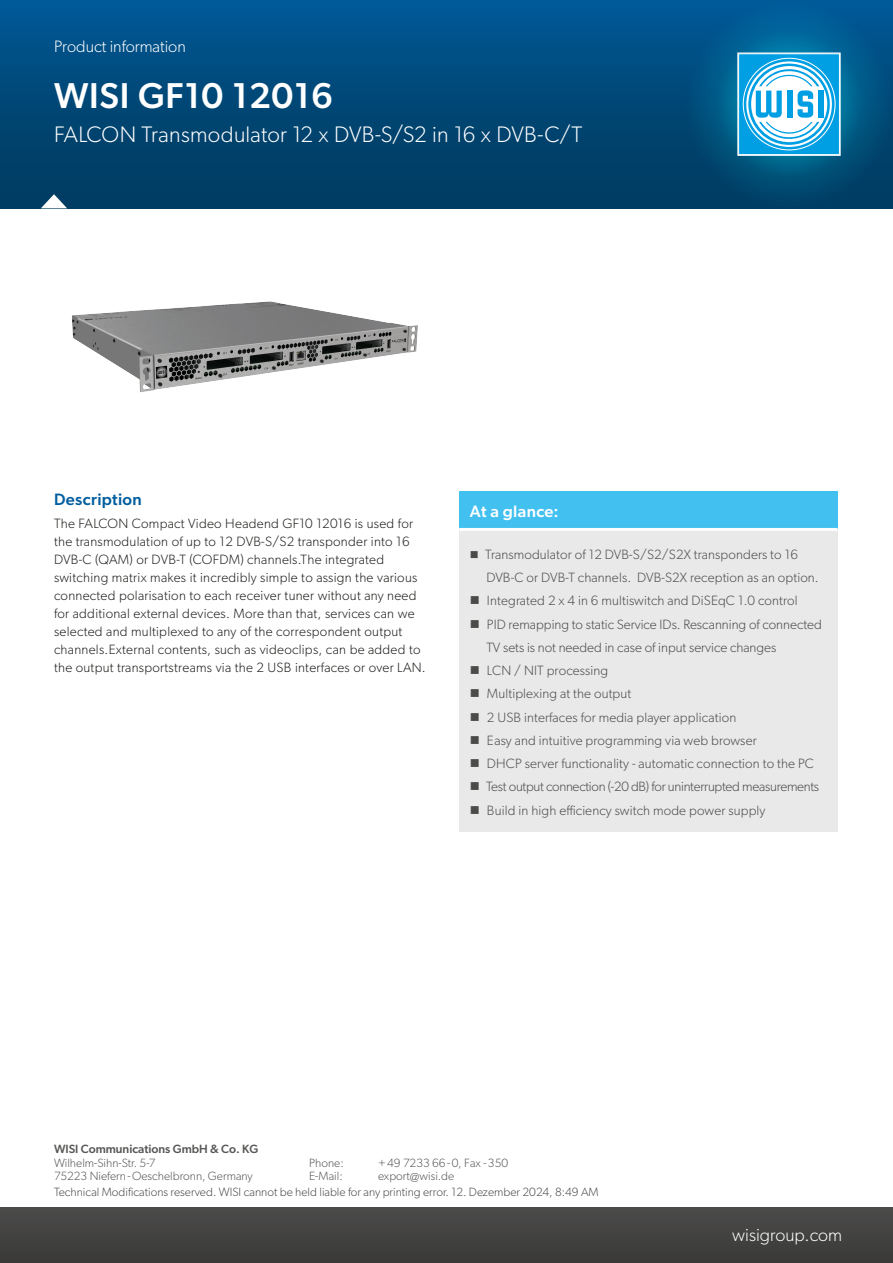
<style>
.page{position:relative;width:893px;height:1263px;background:#fff}
.page>*{position:absolute;margin:0;border:0;box-sizing:border-box;transform-origin:0 0}
.Headline_H1_24_pt{font:500 36px "Gibson";letter-spacing:.02em;color:#fff}
.Headline_H2{font:300 22.5px "Gibson";letter-spacing:.01em;color:#fff}
.t1{font:300 18px "Gibson";color:#fff}
.t2{font:300 16.5px "Gibson";color:#fff}
.Headline_H3_11_Pt{font:500 16.5px "Gibson";letter-spacing:.02em;color:#005d9f}
.Headline_H3_11_Pt-2{font:500 16.5px "Gibson";letter-spacing:.02em;color:#fff}
.Copy_neu{font:300 13.5px/18px "Gibson";letter-spacing:.02em;color:#1d1d1b}
.t3{font:300 13.5px/23.2px "Gibson";letter-spacing:.01em;color:#4b4b4a}
.t4{font:300 13.5px "Gibson";letter-spacing:-.02em;color:#4b4b4a}
.t5{font:300 12px "Gibson";color:#575756}
.t6{font:300 12px "Gibson";color:#4b4b4a}
.t7{font:500 12px "Gibson";color:#575756}
</style>
<div class="page">
<div style="left:0;top:0;width:893px;height:208px;background:linear-gradient(to bottom,#005794,#003a5d)"></div>
<div style="left:685px;top:0;width:208px;height:208px;background:linear-gradient(to bottom,#00609b,#004366);border-radius:50%"></div>
<svg style="left:716px;top:31px;width:146px;height:146px;background:#026792"></svg>
<div style="left:739px;top:54px;width:100px;height:101px;background:#009fe3"></div>
<svg style="left:743px;top:58px;width:93px;height:92px"></svg>
<svg style="left:744px;top:59px;width:91px;height:90px"></svg>
<svg style="left:746px;top:61px;width:86px;height:86px"></svg>
<svg style="left:748px;top:64px;width:82px;height:81px"></svg>
<svg style="left:751px;top:66px;width:76px;height:76px"></svg>
<div style="left:818px;top:91px;width:6px;height:27px;background:#009fe3"></div>
<svg style="left:756px;top:69px;width:63px;height:72px"></svg>
<div style="left:737px;top:53px;width:104px;height:103px;border:1px solid #fff"></div>
<div style="left:0;top:1208px;width:893px;height:55px;background:#424241"></div>
<svg style="left:41px;top:194px;width:26px;height:14px"></svg>
<div style="left:459px;top:491px;width:378px;height:38px;background:#42c0f0"></div>
<div style="left:459px;top:529px;width:378px;height:302px;background:#e9e9e9"></div>
<hr style="left:459px;top:528px;width:378px;height:3px;background:#fff">
<img style="left:72px;top:301px;width:346px;height:92px">
<p class="t2" style="left:54px;top:37px;width:133px">Product information</p>
<p class="Headline_H1_24_pt" style="left:54px;top:74px;width:280px">WISI GF10 12016</p>
<p class="Headline_H2" style="left:54px;top:121px;width:530px">FALCON Transmodulator 12 x DVB-S/S2 in 16 x DVB-C/T</p>
<p class="Headline_H3_11_Pt" style="left:54px;top:490px;width:89px">Description</p>
<p class="Copy_neu" style="left:54px;top:514px;width:373px">The FALCON Compact Video Headend GF10 12016 is used for the transmodulation of up to 12 DVB-S/S2 transponder into 16<br>DVB-C (QAM) or DVB-T (COFDM) channels.The integrated switching matrix makes it incredibly simple to assign the various connected polarisation to each receiver tuner without any need for additional external devices. More than that, services can we selected and multiplexed to any of the correspondent output channels.External contents, such as videoclips, can be added to the output transportstreams via the 2 USB interfaces or over LAN.</p>
<p class="Headline_H3_11_Pt-2" style="left:470px;top:501px;width:90px">At a glance:</p>
<p class="t3" style="left:485px;top:542px;width:335px">Transmodulator of 12 DVB-S/S2/S2X transponders to 16<br>DVB-C or DVB-T channels. DVB-S2X reception as an option.</p>
<p class="t3" style="left:487px;top:589px;width:312px">Integrated 2 x 4 in 6 multiswitch and DiSEqC 1.0 control</p>
<p class="t3" style="left:486px;top:612px;width:337px">PID remapping to static Service IDs. Rescanning of connected<br>TV sets is not needed in case of input service changes</p>
<p class="t3" style="left:487px;top:658px;width:123px">LCN / NIT processing</p>
<p class="t3" style="left:487px;top:682px;width:146px">Multiplexing at the output</p>
<p class="t3" style="left:487px;top:705px;width:251px">2 USB interfaces for media player application</p>
<p class="t3" style="left:487px;top:728px;width:271px">Easy and intuitive programming via web browser</p>
<p class="t3" style="left:487px;top:751px;width:329px">DHCP server functionality - automatic connection to the PC</p>
<p class="t4" style="left:486px;top:778px;width:335px">Test output connection (-20 dB) for uninterrupted measurements</p>
<p class="t3" style="left:487px;top:798px;width:280px">Build in high efficiency switch mode power supply</p>
<p class="t7" style="left:54px;top:1142px;width:206px">WISI Communications GmbH &amp; Co. KG</p>
<p class="t5" style="left:54px;top:1155px;width:103px">Wilhelm-Sihn-Str. 5-7</p>
<p class="t5" style="left:309px;top:1155px;width:36px">Phone:</p>
<p class="t5" style="left:378px;top:1155px;width:132px">+49 7233 66-0, Fax -350</p>
<p class="t5" style="left:54px;top:1169px;width:200px">75223 Niefern-Oeschelbronn, Germany</p>
<p class="t5" style="left:309px;top:1169px;width:35px">E-Mail:</p>
<p class="t5" style="left:378px;top:1169px;width:78px">export@wisi.de</p>
<p class="t6" style="left:54px;top:1185px;width:546px">Technical Modifications reserved. WISI cannot be held liable for any printing error. 12. Dezember 2024, 8:49 AM</p>
<h3 class="t1" style="left:732px;top:1224px;width:111px">wisigroup.com</h3>
</div>
